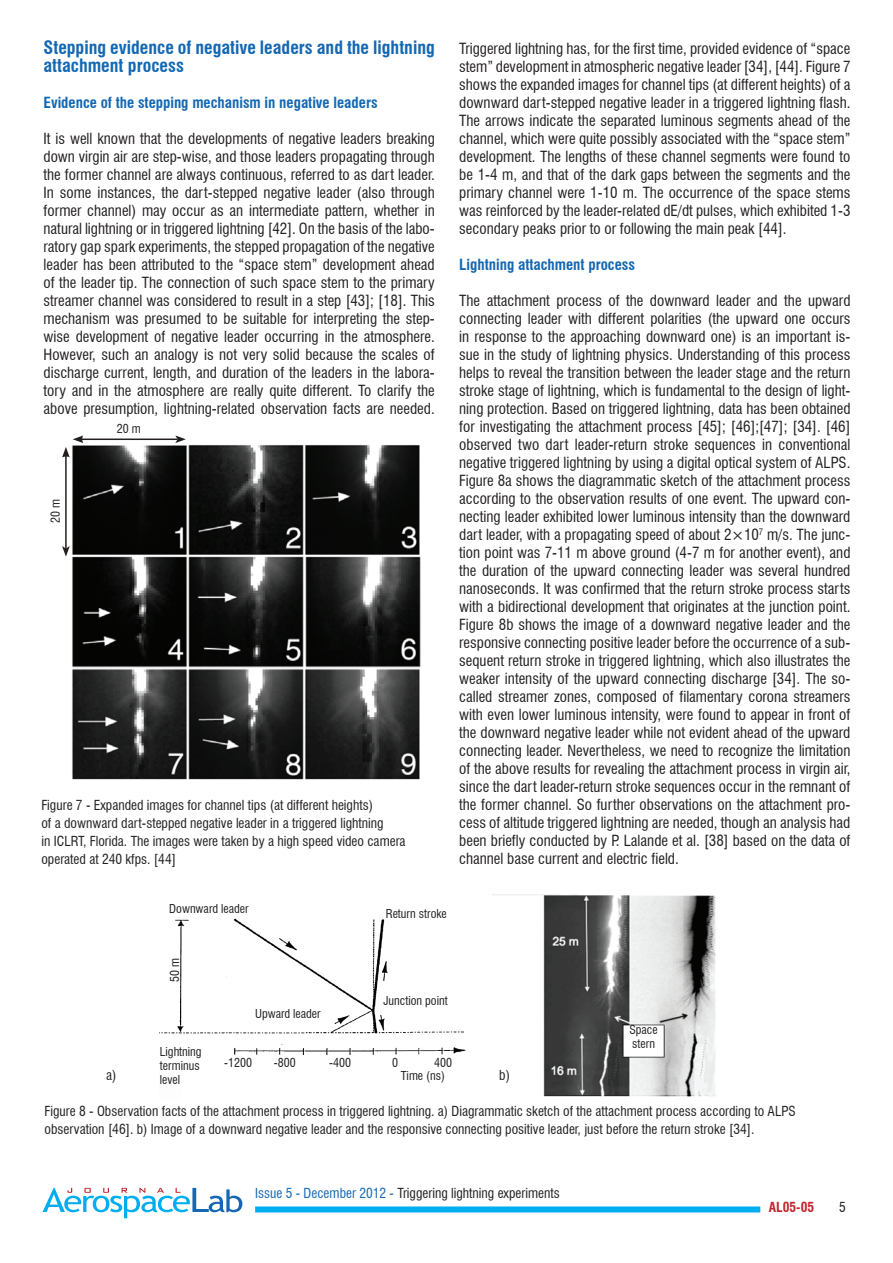
<style>
.page{position:relative;width:893px;height:1263px;background:#fff}
.page>*{position:absolute;margin:0;border:0;box-sizing:border-box;transform-origin:0 0}
.t1{font:700 condensed 18px/18px "Swiss 721 BT";color:#1468b3}
.t2{font:condensed 15px/18px "Swiss 721 BT";color:#231f20;text-align:justify}
.t3{font:700 condensed 15px "Swiss 721 BT";color:#1468b3}
.t4{font:condensed 13.5px/18px "Swiss 721 BT";color:#231f20}
.t5{font:700 condensed 13.5px "Swiss 721 BT";color:#c0262d}
.t6{font:condensed 12px/14.4px "Swiss 721 BT";color:#231f20}
.s1{color:#1468b3}
</style>
<div class="page">
<div style="left:255px;top:1206px;width:505px;height:6px;background:#00aeef"></div>
<svg style="left:43px;top:1188px;width:199px;height:30px"></svg>
<img style="left:159px;top:894px;width:557px;height:203px">
<img style="left:62px;top:445px;width:359px;height:335px">
<hr style="left:81px;top:438px;width:97px;height:2px;background:#231f20">
<svg style="left:175px;top:435px;width:11px;height:8px"></svg>
<hr style="left:65px;top:455px;width:2px;height:93px;background:#231f20">
<svg style="left:62px;top:435px;width:21px;height:22px"></svg>
<svg style="left:62px;top:546px;width:8px;height:11px"></svg>
<p class="t1" style="left:44px;top:38px;width:393px">Stepping evidence of negative leaders and the lightning attachment process</p>
<p class="t3" style="left:44px;top:94px;width:336px">Evidence of the stepping mechanism in negative leaders</p>
<p class="t2" style="left:44px;top:130px;width:393px">It is well known that the developments of negative leaders breaking down virgin air are step-wise, and those leaders propagating through the former channel are always continuous, referred to as dart leader.<br>In some instances, the dart-stepped negative leader (also through former channel) may occur as an intermediate pattern, whether in natural lightning or in triggered lightning [42]. On the basis of the labo&shy;ratory gap spark experiments, the stepped propagation of the negative leader has been attributed to the “space stem” development ahead of the leader tip. The connection of such space stem to the primary streamer channel was considered to result in a step [43]; [18]. This mechanism was presumed to be suitable for interpreting the step&shy;wise development of negative leader occurring in the atmosphere.<br>However, such an analogy is not very solid because the scales of discharge current, length, and duration of the leaders in the labora&shy;tory and in the atmosphere are really quite different. To clarify the above presumption, lightning-related observation facts are needed.</p>
<p class="t6" style="left:48px;top:523px;width:25px;rotate:-90deg">20 m</p>
<p class="t6" style="left:117px;top:421px;width:25px">20 m</p>
<p class="t4" style="left:41px;top:796px;width:366px">Figure 7 - Expanded images for channel tips (at different heights)<br>of a downward dart-stepped negative leader in a triggered lightning<br>in ICLRT, Florida. The images were taken by a high speed video camera operated at 240 kfps. [44]</p>
<p class="t6" style="left:169px;top:901px;width:81px">Downward leader</p>
<p class="t6" style="left:386px;top:906px;width:62px">Return stroke</p>
<p class="t2" style="left:459px;top:40px;width:393px">Triggered lightning has, for the first time, provided evidence of “space stem” development in atmospheric negative leader [34], [44]. Figure 7 shows the expanded images for channel tips (at different heights) of a downward dart-stepped negative leader in a triggered lightning flash.<br>The arrows indicate the separated luminous segments ahead of the channel, which were quite possibly associated with the “space stem” development. The lengths of these channel segments were found to be 1-4 m, and that of the dark gaps between the segments and the primary channel were 1-10 m. The occurrence of the space stems was reinforced by the leader-related dE/dt pulses, which exhibited 1-3 secondary peaks prior to or following the main peak [44].</p>
<p class="t3" style="left:459px;top:256px;width:177px">Lightning attachment process</p>
<p class="t2" style="left:459px;top:292px;width:393px">The attachment process of the downward leader and the upward connecting leader with different polarities (the upward one occurs in response to the approaching downward one) is an important is&shy;sue in the study of lightning physics. Understanding of this process helps to reveal the transition between the leader stage and the return stroke stage of lightning, which is fundamental to the design of light&shy;ning protection. Based on triggered lightning, data has been obtained for investigating the attachment process [45]; [46];[47]; [34]. [46] observed two dart leader-return stroke sequences in conventional negative triggered lightning by using a digital optical system of ALPS.<br>Figure 8a shows the diagrammatic sketch of the attachment process according to the observation results of one event. The upward con&shy;necting leader exhibited lower luminous intensity than the downward dart leader, with a propagating speed of about 2×10<sup>7</sup> m/s. The junc&shy;tion point was 7-11 m above ground (4-7 m for another event), and the duration of the upward connecting leader was several hundred nanoseconds. It was confirmed that the return stroke process starts with a bidirectional development that originates at the junction point.<br>Figure 8b shows the image of a downward negative leader and the responsive connecting positive leader before the occurrence of a sub&shy;sequent return stroke in triggered lightning, which also illustrates the weaker intensity of the upward connecting discharge [34]. The so&shy;called streamer zones, composed of filamentary corona streamers with even lower luminous intensity, were found to appear in front of the downward negative leader while not evident ahead of the upward connecting leader. Nevertheless, we need to recognize the limitation of the above results for revealing the attachment process in virgin air, since the dart leader-return stroke sequences occur in the remnant of the former channel. So further observations on the attachment pro&shy;cess of altitude triggered lightning are needed, though an analysis had been briefly conducted by P. Lalande et al. [38] based on the data of channel base current and electric field.</p>
<p class="t6" style="left:168px;top:982px;width:25px;rotate:-90deg">50 m</p>
<p class="t6" style="left:255px;top:1006px;width:67px">Upward leader</p>
<p class="t6" style="left:384px;top:994px;width:66px">Junction point</p>
<p class="t6" style="left:160px;top:1044px;width:43px">Lightning terminus level</p>
<p class="t6" style="left:224px;top:1055px;width:29px">-1200</p>
<p class="t6" style="left:274px;top:1055px;width:23px">-800</p>
<p class="t6" style="left:329px;top:1055px;width:23px">-400</p>
<p class="t6" style="left:392px;top:1055px;width:7px">0</p>
<p class="t6" style="left:401px;top:1056px;width:53px;line-height:12.8px;text-indent:34px">400<br>Time (ns)</p>
<p class="t4" style="left:106px;top:1066px;width:12px">a)</p>
<p class="t4" style="left:499px;top:1066px;width:12px">b)</p>
<p class="t6" style="left:629px;top:1022px;width:30px">Space stern</p>
<p class="t4" style="left:45px;top:1102px;width:753px">Figure 8 - Observation facts of the attachment process in triggered lightning. a) Diagrammatic sketch of the attachment process according to ALPS observation [46]. b) Image of a downward negative leader and the responsive connecting positive leader, just before the return stroke [34].</p>
<p class="t4" style="left:255px;top:1184px;width:306px"><span class="s1">Issue 5 - December 2012 -</span> Triggering lightning experiments</p>
<p class="t5" style="left:769px;top:1199px;width:47px">AL05-05</p>
<p class="t4" style="left:839px;top:1198px;width:8px">5</p>
</div>
